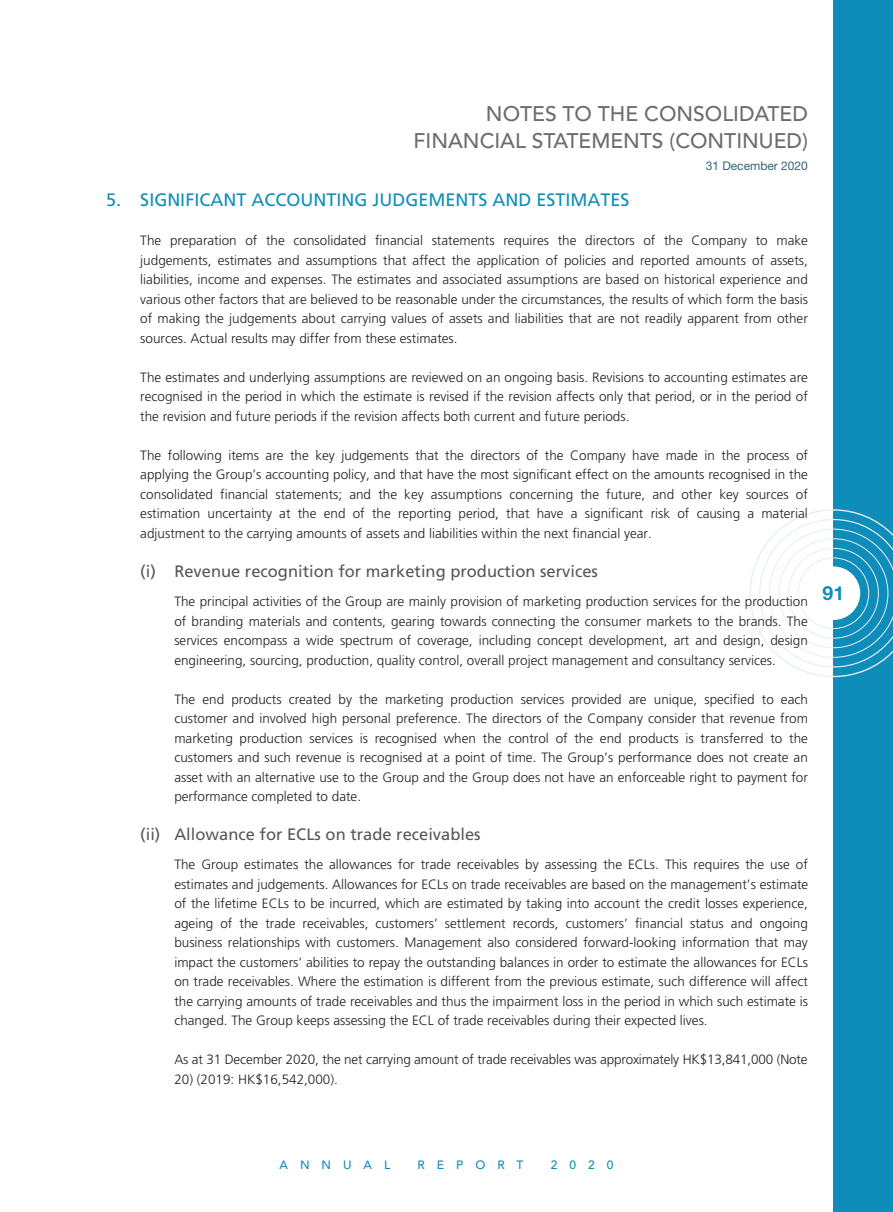
<style>
.page{position:relative;width:893px;height:1212px;background:#fff}
.page>*{position:absolute;margin:0;border:0;box-sizing:border-box;transform-origin:0 0}
.t1{font:500 21px/27px "Avenir LT Std";color:#6c6d70;text-align:right}
.t2{font:700 19.5px "Helvetica Neue LT Std";color:#0f8dba}
.t3{font:18px "Frutiger LT Std";color:#0f8dba}
.t4{font:16.5px "Frutiger LT Std";color:#57585a}
.t5{font:300 13.5px/19.5px "Frutiger LT Std";color:#231f20;text-align:justify}
.t6{font:500 12px "Avenir LT Std";letter-spacing:1em;color:#0f8dba}
.t7{font:12px "Helvetica Neue LT Std";color:#38637a}
</style>
<div class="page">
<div style="left:833px;top:0;width:60px;height:1212px;background:#0f8dba"></div>
<svg style="left:749px;top:509px;width:144px;height:168px"></svg>
<div style="left:807px;top:566px;width:53px;height:54px;background:#fff;border-radius:50%"></div>
<h1 class="t1" style="left:414px;top:100px;width:396px">NOTES TO THE CONSOLIDATED<br>FINANCIAL STATEMENTS (CONTINUED)</h1>
<p class="t7" style="left:706px;top:158px;width:104px">31 December 2020</p>
<h3 class="t3" style="left:106px;top:189px;width:525px">5. SIGNIFICANT ACCOUNTING JUDGEMENTS AND ESTIMATES</h3>
<p class="t5" style="left:140px;top:231px;width:669px">The preparation of the consolidated financial statements requires the directors of the Company to make judgements, estimates and assumptions that affect the application of policies and reported amounts of assets, liabilities, income and expenses. The estimates and associated assumptions are based on historical experience and various other factors that are believed to be reasonable under the circumstances, the results of which form the basis of making the judgements about carrying values of assets and liabilities that are not readily apparent from other sources. Actual results may differ from these estimates.</p>
<p class="t5" style="left:140px;top:368px;width:669px">The estimates and underlying assumptions are reviewed on an ongoing basis. Revisions to accounting estimates are recognised in the period in which the estimate is revised if the revision affects only that period, or in the period of the revision and future periods if the revision affects both current and future periods.</p>
<p class="t5" style="left:140px;top:446px;width:669px">The following items are the key judgements that the directors of the Company have made in the process of applying the Group’s accounting policy, and that have the most significant effect on the amounts recognised in the consolidated financial statements; and the key assumptions concerning the future, and other key sources of estimation uncertainty at the end of the reporting period, that have a significant risk of causing a material adjustment to the carrying amounts of assets and liabilities within the next financial year.</p>
<p class="t4" style="left:140px;top:561px;width:459px">(i) Revenue recognition for marketing production services</p>
<p class="t5" style="left:174px;top:592px;width:635px">The principal activities of the Group are mainly provision of marketing production services for the production of branding materials and contents, gearing towards connecting the consumer markets to the brands. The services encompass a wide spectrum of coverage, including concept development, art and design, design engineering, sourcing, production, quality control, overall project management and consultancy services.</p>
<p class="t5" style="left:174px;top:689px;width:635px">The end products created by the marketing production services provided are unique, specified to each customer and involved high personal preference. The directors of the Company consider that revenue from marketing production services is recognised when the control of the end products is transferred to the customers and such revenue is recognised at a point of time. The Group’s performance does not create an asset with an alternative use to the Group and the Group does not have an enforceable right to payment for performance completed to date.</p>
<p class="t4" style="left:140px;top:825px;width:342px">(ii) Allowance for ECLs on trade receivables</p>
<p class="t5" style="left:174px;top:855px;width:635px">The Group estimates the allowances for trade receivables by assessing the ECLs. This requires the use of estimates and judgements. Allowances for ECLs on trade receivables are based on the management’s estimate of the lifetime ECLs to be incurred, which are estimated by taking into account the credit losses experience, ageing of the trade receivables, customers’ settlement records, customers’ financial status and ongoing business relationships with customers. Management also considered forward-looking information that may impact the customers’ abilities to repay the outstanding balances in order to estimate the allowances for ECLs on trade receivables. Where the estimation is different from the previous estimate, such difference will affect the carrying amounts of trade receivables and thus the impairment loss in the period in which such estimate is changed. The Group keeps assessing the ECL of trade receivables during their expected lives.</p>
<p class="t5" style="left:174px;top:1050px;width:635px">As at 31 December 2020, the net carrying amount of trade receivables was approximately HK$13,841,000 (Note</p>
<p class="t5" style="left:174px;top:1070px;width:165px">20) (2019: HK$16,542,000).</p>
<h2 class="t2" style="left:823px;top:581px;width:23px">91</h2>
<p class="t6" style="left:280px;top:1158px;width:112px">ANNUAL</p>
<p class="t6" style="left:418px;top:1158px;width:107px">REPORT</p>
<p class="t6" style="left:551px;top:1158px;width:64px">2020</p>
</div>
